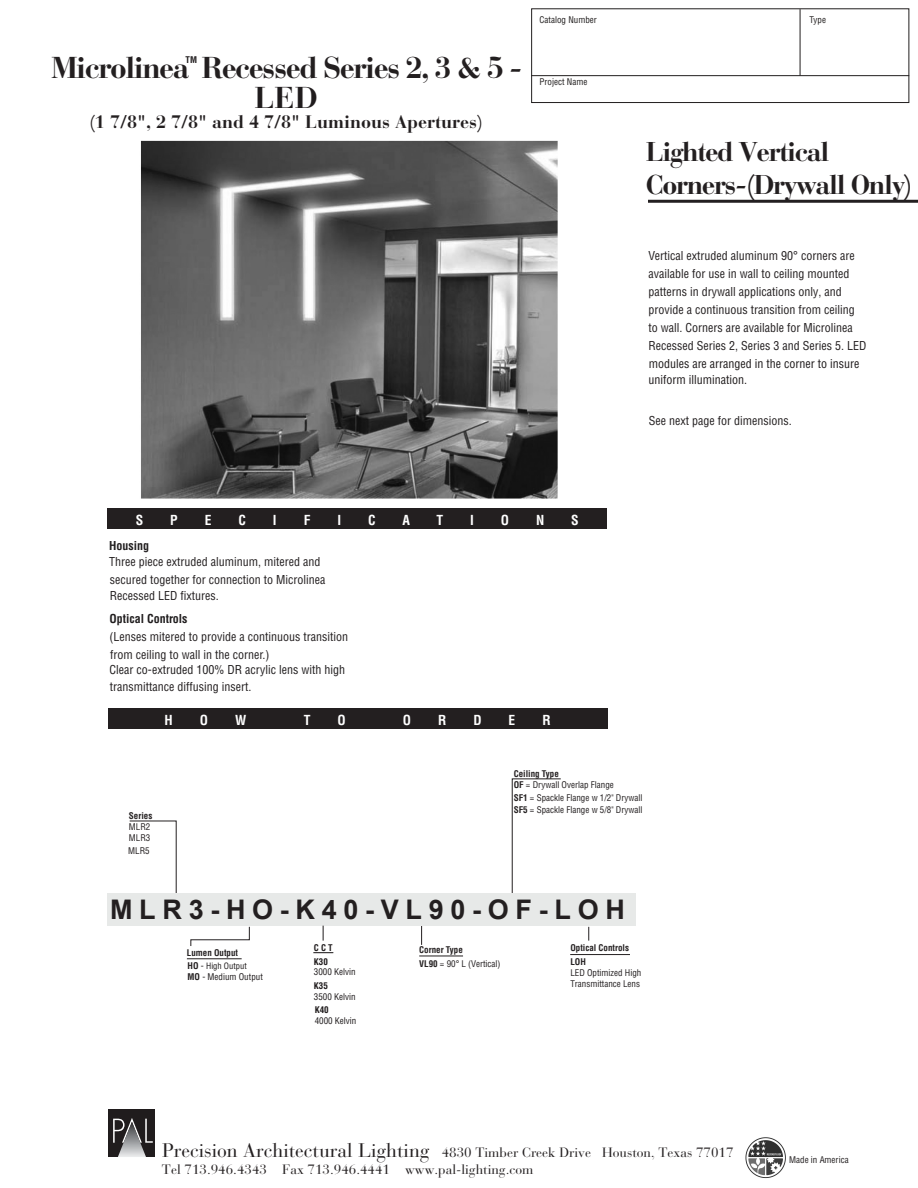
<style>
.page{position:relative;width:918px;height:1188px;background:#fff}
.page>*{position:absolute;margin:0;border:0;box-sizing:border-box;transform-origin:0 0}
.t1{font:700 30px "Bauer Bodoni";letter-spacing:-.05em;color:#231f20}
.t2{font:700 30px "Bauer Bodoni";color:#201c1d}
.t3{font:700 27px/32.4px "Bauer Bodoni";letter-spacing:-.05em;color:#231f20}
.t4{font:700 27px "Arial";letter-spacing:.25em;color:#231f20}
.t5{font:700 18px "Bauer Bodoni";color:#231f20}
.t6{font:13.5px/16.2px "Bauer Bodoni";color:#231f20}
.t7{font:700 condensed 13.5px "Helvetica";color:#fff}
.t8{font:condensed 12px/18px "Helvetica";color:#231f20}
.t9{font:condensed 12px "Helvetica";color:#1f1b1c}
.t10{font:condensed 12px "Helvetica";color:#201d1e}
.t11{font:700 condensed 12px "Helvetica";color:#201d1e}
.t12{font:condensed 9px/10.9px "Helvetica";color:#231f20}
.t13{font:condensed 9px/14px "Helvetica";color:#1f1b1c}
.t14{font:700 condensed 9px/14.1px "Helvetica";color:#231f20}
.t15{font:condensed 9px "Helvetica";color:#211e1e}
.t16{font:700 condensed 9px/14.1px "Helvetica";color:#1f1b1c}
.t17{font:condensed 8.55px "Helvetica";color:#1f1b1c}
.s1{font-weight:700}
.s2{font-weight:700;font-size:9px}
.s3{font-size:9px}
.s4{font-size:19.5px}
</style>
<div class="page">
<img style="left:141px;top:140px;width:417px;height:359px">
<svg style="left:421px;top:926px;width:1px;height:19px"></svg>
<hr style="left:419px;top:956px;width:44px;height:1px;background:#231f20">
<svg style="left:511px;top:778px;width:50px;height:115px"></svg>
<svg style="left:129px;top:820px;width:48px;height:73px"></svg>
<div style="left:108px;top:508px;width:499px;height:21px;background:#231f20"></div>
<div style="left:108px;top:893px;width:528px;height:33px;background:#e7e9e8"></div>
<hr style="left:570px;top:954px;width:60px;height:1px;background:#231f20">
<div style="left:108px;top:709px;width:500px;height:20px;background:#231f20"></div>
<svg style="left:323px;top:926px;width:1px;height:15px"></svg>
<svg style="left:313px;top:952px;width:20px;height:1px"></svg>
<svg style="left:190px;top:926px;width:60px;height:20px"></svg>
<hr style="left:187px;top:958px;width:55px;height:1px;background:#231f20">
<svg style="left:588px;top:927px;width:1px;height:14px"></svg>
<div style="left:108px;top:1110px;width:47px;height:47px;background:#201c1d"></div>
<svg style="left:113px;top:1118px;width:40px;height:39px"></svg>
<img style="left:745px;top:1137px;width:41px;height:42px">
<hr style="left:648px;top:200px;width:270px;height:3px;background:#231f20">
<div style="left:531px;top:8px;width:378px;height:95px;border:1px solid #211e1e"></div>
<hr style="left:531px;top:75px;width:378px;height:1px;background:#211e1e">
<hr style="left:800px;top:9px;width:1px;height:67px;background:#211e1e">
<p class="t1" style="left:51px;top:49px;width:473px">Microlinea Recessed Series 2, 3 &amp; 5 -</p>
<p class="t5" style="left:89px;top:110px;width:396px">(1 7/8", 2 7/8" and 4 7/8" Luminous Apertures)</p>
<p class="t16" style="left:186px;top:53px;width:13px">TM</p>
<p class="t2" style="left:254px;top:80px;width:65px">LED</p>
<p class="t15" style="left:540px;top:14px;width:59px">Catalog Number</p>
<p class="t15" style="left:810px;top:14px;width:18px">Type</p>
<p class="t15" style="left:540px;top:76px;width:49px">Project Name</p>
<p class="t3" style="left:646px;top:136px;width:269px">Lighted Vertical<br>Corners-(Drywall Only)</p>
<p class="t8" style="left:649px;top:246px;width:219px">Vertical extruded aluminum 90° corners are available for use in wall to ceiling mounted patterns in drywall applications only, and provide a continuous transition from ceiling to wall. Corners are available for Microlinea Recessed Series 2, Series 3 and Series 5. LED</p>
<p class="t9" style="left:649px;top:356px;width:212px">modules are arranged in the corner to insure</p>
<p class="t9" style="left:649px;top:372px;width:100px">uniform illumination.</p>
<p class="t8" style="left:649px;top:412px;width:144px">See next page for dimensions.</p>
<p class="t7" style="left:136px;top:512px;width:9px">S</p>
<p class="t7" style="left:170px;top:512px;width:9px">P</p>
<p class="t7" style="left:205px;top:512px;width:8px">E</p>
<p class="t7" style="left:239px;top:512px;width:9px">C</p>
<p class="t7" style="left:273px;top:512px;width:5px">I</p>
<p class="t7" style="left:304px;top:512px;width:8px">F</p>
<p class="t7" style="left:337px;top:512px;width:5px">I</p>
<p class="t7" style="left:368px;top:512px;width:9px">C</p>
<p class="t7" style="left:403px;top:512px;width:9px">A</p>
<p class="t7" style="left:436px;top:512px;width:8px">T</p>
<p class="t7" style="left:470px;top:512px;width:5px">I</p>
<p class="t7" style="left:501px;top:512px;width:10px">O</p>
<p class="t7" style="left:536px;top:512px;width:10px">N</p>
<p class="t7" style="left:571px;top:512px;width:9px">S</p>
<p class="t11" style="left:109px;top:538px;width:41px">Housing</p>
<p class="t8" style="left:109px;top:553px;width:218px">Three piece extruded aluminum, mitered and secured together for connection to Microlinea</p>
<p class="t8" style="left:110px;top:586px;width:110px">Recessed LED fixtures.</p>
<p class="t11" style="left:109px;top:612px;width:80px">Optical Controls</p>
<p class="t8" style="left:110px;top:627px;width:240px">(Lenses mitered to provide a continuous transition from ceiling to wall in the corner.)</p>
<p class="t10" style="left:110px;top:662px;width:237px">Clear co-extruded 100% DR acrylic lens with high</p>
<p class="t8" style="left:110px;top:677px;width:143px">transmittance diffusing insert.</p>
<p class="t7" style="left:165px;top:712px;width:10px">H</p>
<p class="t7" style="left:200px;top:712px;width:10px">O</p>
<p class="t7" style="left:235px;top:712px;width:13px">W</p>
<p class="t7" style="left:304px;top:712px;width:8px">T</p>
<p class="t7" style="left:337px;top:712px;width:10px">O</p>
<p class="t7" style="left:403px;top:712px;width:10px">O</p>
<p class="t7" style="left:438px;top:712px;width:10px">R</p>
<p class="t7" style="left:473px;top:712px;width:10px">D</p>
<p class="t7" style="left:509px;top:712px;width:8px">E</p>
<p class="t7" style="left:542px;top:712px;width:10px">R</p>
<p class="t12" style="left:129px;top:810px;width:25px"><span class="s1">Series<br></span>MLR2<br>MLR3</p>
<p class="t13" style="left:128px;top:843px;width:23px">MLR5</p>
<p class="t12" style="left:514px;top:768px;width:102px"><span class="s1">Ceiling Type<br>OF</span> = Drywall Overlap Flange</p>
<p class="t12" style="left:514px;top:792px;width:130px;line-height:12px"><span class="s1">SF1</span> = Spackle Flange w 1/2" Drywall<br><span class="s1">SF5</span> = Spackle Flange w 5/8" Drywall</p>
<p class="t4" style="left:110px;top:892px;width:516px">MLR3-HO-K40-VL90-OF-LOH</p>
<p class="t14" style="left:187px;top:946px;width:53px">Lumen Output</p>
<p class="t17" style="left:188px;top:961px;width:61px"><span class="s2">HO</span> <span class="s3">-</span> High Output</p>
<p class="t13" style="left:188px;top:970px;width:77px"><span class="s1">MO</span> - Medium Output</p>
<p class="t16" style="left:314px;top:940px;width:20px">C CT<br>K30</p>
<p class="t13" style="left:314px;top:965px;width:43px">3000 Kelvin<br><span class="s1">K35</span></p>
<p class="t13" style="left:314px;top:990px;width:43px;line-height:12.9px">3500 Kelvin<br><span class="s1">K40</span></p>
<p class="t13" style="left:315px;top:1013px;width:43px">4000 Kelvin</p>
<p class="t12" style="left:419px;top:943px;width:83px;line-height:14.1px"><span class="s1">Corner Type<br>VL90</span> = 90° L (Vertical)</p>
<p class="t14" style="left:570px;top:941px;width:60px">Optical Controls<br>LOH</p>
<p class="t12" style="left:570px;top:967px;width:72px">LED Optimized High<br>Transmittance Lens</p>
<p class="t6" style="left:162px;top:1145px;width:573px"><span class="s4">Precision Architectural Lighting</span> 4830 Timber Creek Drive Houston, Texas 77017<br>Tel 713.946.4343 Fax 713.946.4441 www.pal-lighting.com</p>
<p class="t12" style="left:789px;top:1154px;width:61px">Made in America</p>
</div>
